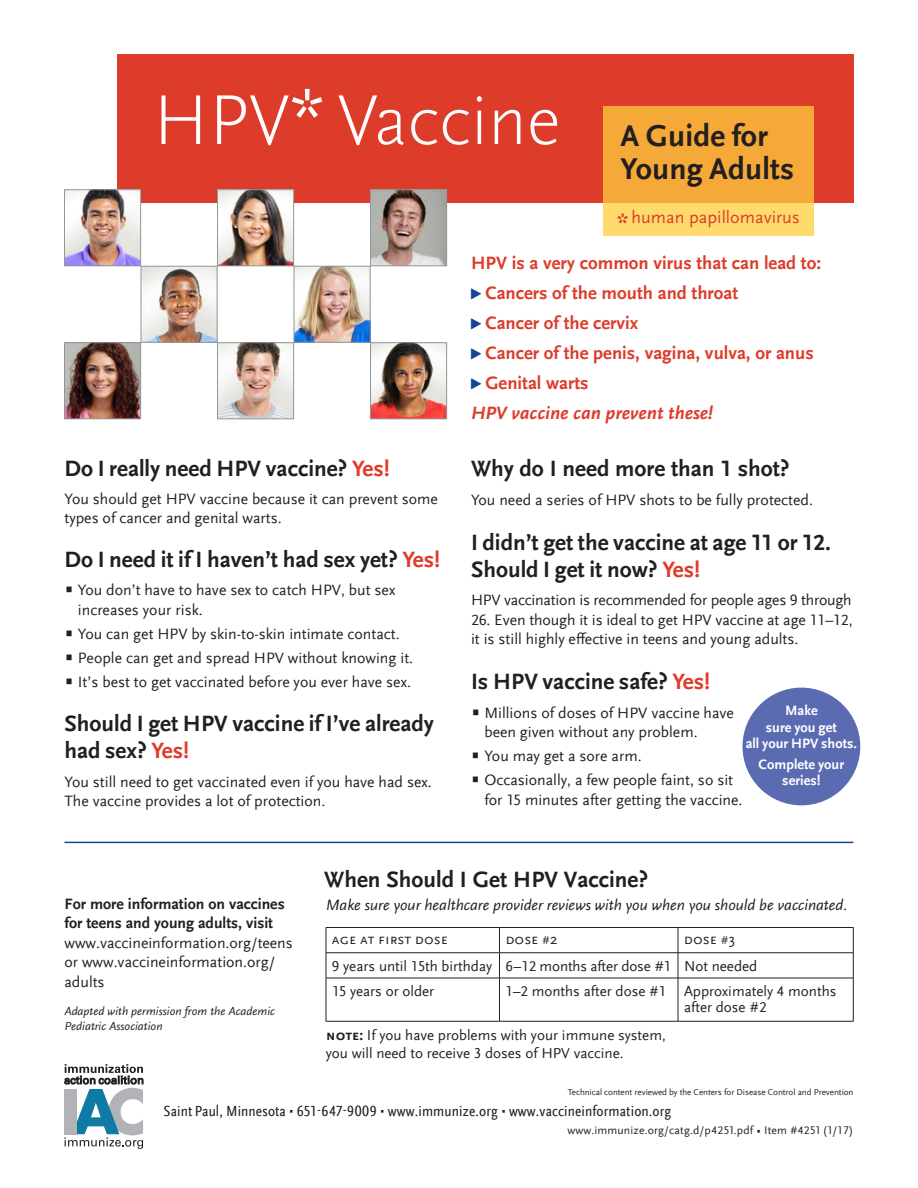
<style>
.page{position:relative;width:918px;height:1188px;background:#fff}
.page>*{position:absolute;margin:0;border:0;box-sizing:border-box;transform-origin:0 0}
.t1{font:300 73.5px "Scala Sans OT";color:#fff}
.t2{font:700 31.5px/33px "Scala Sans Offc";letter-spacing:.005em;color:#231f20}
.question{font:700 23.25px/27px "Scala Sans Offc";color:#231f20}
.t3{font:700 18.75px "Scala Sans Offc";color:#de3c2a}
.t4{font:italic 700 18.75px "Scala Sans Offc";color:#de3c2a}
.t5{font:18px "Scala Sans OT";color:#de3c2a}
.t6{font:15.75px/19.5px "Scala Sans Offc";color:#231f20}
.t7{font:italic 15.75px "Scala Sans Offc";color:#231f20}
.t8{font:700 15.75px/19.5px "Scala Sans Offc";color:#231f20}
.t9{font:condensed 15.3px "Scala Sans Offc";letter-spacing:.01em;color:#231f20}
.t10{font:15px/16.5px "Scala Sans Offc";color:#231f20}
.t11{font:15px "Scala Sans Sc Offc";color:#231f20}
.question-2{font:700 14.25px/16.5px "Scala Sans Offc";color:#fff;text-align:center}
.t12{font:italic 12px/15px "Scala Sans Offc";letter-spacing:.005em;color:#231f20}
.t13{font:11.7px "Scala Sans Offc";letter-spacing:.015em;color:#231f20}
.t14{font:9px "Scala Sans Offc";letter-spacing:-.005em;color:#231f20}
.s1{font-weight:400;font-size:67.5px}
.s2{color:#de3c2a}
.s3{font-size:22.5px;color:#de3c2a}
.s4{font-family:"Glypha LT Std"}
.s5{font-weight:700;font-size:22.5px}
.s6{font-size:12px}
.s7{font-family:"Scala Sans Sc Offc";font-weight:700}
.s8{font-family:"Glypha LT Std";font-stretch:normal;font-size:7.5px}
.s9{font-family:"Glypha LT Std";font-size:7.65px}
</style>
<div class="page">
<div style="left:117px;top:54px;width:737px;height:148px;background:#de3c2a"></div>
<svg style="left:603px;top:106px;width:211px;height:130px;background:#f7b545"></svg>
<div style="left:742px;top:688px;width:118px;height:117px;background:#5b6bb1;border-radius:50%"></div>
<hr style="left:64px;top:842px;width:790px;height:1px;background:#164499">
<svg style="left:64px;top:1064px;width:79px;height:85px"></svg>
<div style="left:65px;top:1089px;width:12px;height:45px;background:#b2b3b7"></div>
<img style="left:66px;top:192px;width:73px;height:72px">
<div style="left:64px;top:190px;width:77px;height:76px;border:1px solid #939598"></div>
<img style="left:66px;top:345px;width:73px;height:72px">
<div style="left:64px;top:343px;width:77px;height:76px;border:1px solid #939598"></div>
<img style="left:219px;top:192px;width:73px;height:72px">
<div style="left:217px;top:190px;width:77px;height:76px;border:1px solid #939598"></div>
<img style="left:219px;top:345px;width:73px;height:72px">
<div style="left:217px;top:343px;width:77px;height:76px;border:1px solid #939598"></div>
<img style="left:296px;top:268px;width:72px;height:73px">
<div style="left:294px;top:266px;width:76px;height:77px;border:1px solid #939598"></div>
<img style="left:372px;top:192px;width:73px;height:72px">
<div style="left:370px;top:190px;width:77px;height:76px;border:1px solid #939598"></div>
<img style="left:372px;top:345px;width:73px;height:72px">
<div style="left:370px;top:343px;width:77px;height:76px;border:1px solid #939598"></div>
<img style="left:143px;top:268px;width:72px;height:73px">
<div style="left:141px;top:266px;width:76px;height:77px;border:1px solid #939598"></div>
<hr style="left:326px;top:952px;width:174px;height:1px;background:#231f20">
<hr style="left:500px;top:952px;width:178px;height:1px;background:#231f20">
<svg style="left:499px;top:928px;width:1px;height:50px"></svg>
<hr style="left:678px;top:952px;width:176px;height:1px;background:#231f20">
<svg style="left:678px;top:928px;width:1px;height:50px"></svg>
<hr style="left:326px;top:978px;width:174px;height:1px;background:#231f20">
<hr style="left:500px;top:978px;width:178px;height:1px;background:#231f20">
<hr style="left:499px;top:978px;width:1px;height:43px;background:#231f20">
<hr style="left:678px;top:978px;width:176px;height:1px;background:#231f20">
<hr style="left:678px;top:978px;width:1px;height:43px;background:#231f20">
<hr style="left:326px;top:927px;width:174px;height:1px;background:#231f20">
<hr style="left:500px;top:927px;width:178px;height:1px;background:#231f20">
<hr style="left:678px;top:927px;width:176px;height:1px;background:#231f20">
<svg style="left:326px;top:928px;width:1px;height:50px"></svg>
<svg style="left:853px;top:928px;width:1px;height:50px"></svg>
<hr style="left:326px;top:978px;width:1px;height:43px;background:#231f20">
<hr style="left:853px;top:978px;width:1px;height:43px;background:#231f20">
<hr style="left:326px;top:1021px;width:174px;height:1px;background:#231f20">
<hr style="left:500px;top:1021px;width:178px;height:1px;background:#231f20">
<hr style="left:678px;top:1021px;width:176px;height:1px;background:#231f20">
<p class="t1" style="left:153px;top:81px;width:409px">HPV<span class="s1">*</span> Vaccine</p>
<p class="t2" style="left:620px;top:120px;width:175px">A Guide for<br>Young Adults</p>
<p class="question" style="left:64px;top:455px;width:327px">Do I really need HPV vaccine? <span class="s2">Yes</span><span class="s3">!</span></p>
<p class="t6" style="left:64px;top:489px;width:375px">You should get HPV vaccine because it can prevent some types of cancer and genital warts.</p>
<p class="question" style="left:64px;top:546px;width:377px">Do I need it if I haven’t had sex yet? <span class="s2">Yes</span><span class="s3">!</span></p>
<p class="t6" style="left:78px;top:581px;width:319px;text-indent:-13px"><span class="s4">•</span> You don’t have to have sex to catch HPV, but sex increases your risk.</p>
<p class="t6" style="left:64px;top:624px;width:337px"><span class="s4">•</span> You can get HPV by skin-to-skin intimate contact.</p>
<p class="t6" style="left:64px;top:648px;width:350px"><span class="s4">•</span> People can get and spread HPV without knowing it.</p>
<p class="t6" style="left:64px;top:672px;width:348px"><span class="s4">•</span> It’s best to get vaccinated before you ever have sex.</p>
<p class="question" style="left:64px;top:711px;width:371px">Should I get HPV vaccine if I’ve already had sex? <span class="s2">Yes</span><span class="s3">!</span></p>
<p class="t6" style="left:64px;top:772px;width:369px">You still need to get vaccinated even if you have had sex.<br>The vaccine provides a lot of protection.</p>
<p class="t5" style="left:617px;top:208px;width:184px"><span class="s5">*</span> human papillomavirus</p>
<p class="t3" style="left:471px;top:253px;width:352px">HPV is a very common virus that can lead to:</p>
<p class="t3" style="left:485px;top:283px;width:254px">Cancers of the mouth and throat</p>
<p class="t3" style="left:485px;top:313px;width:155px">Cancer of the cervix</p>
<p class="t3" style="left:485px;top:343px;width:330px">Cancer of the penis, vagina, vulva, or anus</p>
<p class="t3" style="left:485px;top:373px;width:105px">Genital warts</p>
<p class="t4" style="left:471px;top:403px;width:244px">HPV vaccine can prevent these!</p>
<p class="question" style="left:471px;top:455px;width:320px">Why do I need more than 1 shot?</p>
<p class="t6" style="left:471px;top:490px;width:343px">You need a series of HPV shots to be fully protected.</p>
<p class="question" style="left:471px;top:529px;width:362px">I didn’t get the vaccine at age 11 or 12.<br>Should I get it now? <span class="s2">Yes</span><span class="s3">!</span></p>
<p class="t6" style="left:471px;top:591px;width:382px">HPV vaccination is recommended for people ages 9 through</p>
<p class="t6" style="left:471px;top:610px;width:383px">26. Even though it is ideal to get HPV vaccine at age 11–12, it is still highly effective in teens and young adults.</p>
<p class="question" style="left:471px;top:668px;width:241px">Is HPV vaccine safe? <span class="s2">Yes</span><span class="s3">!</span></p>
<p class="t6" style="left:484px;top:703px;width:251px;text-indent:-13px"><span class="s4">•</span> Millions of doses of HPV vaccine have been given without any problem.</p>
<p class="t6" style="left:471px;top:747px;width:172px"><span class="s4">•</span> You may get a sore arm.</p>
<p class="t6" style="left:484px;top:771px;width:260px;text-indent:-13px"><span class="s4">•</span> Occasionally, a few people faint, so sit for 15 minutes after getting the vaccine.</p>
<p class="question-2" style="left:746px;top:702px;width:113px">Make<br>sure you get<br>all your HPV shots.</p>
<p class="question-2" style="left:759px;top:756px;width:87px">Complete your series!</p>
<p class="t8" style="left:64px;top:894px;width:222px">For more information on vaccines for teens and young adults, visit</p>
<p class="t6" style="left:64px;top:933px;width:230px">www.vaccineinformation.org/teens or www.vaccineinformation.org/ adults</p>
<p class="t12" style="left:64px;top:1004px;width:212px">Adapted with permission from the Academic<br>Pediatric Association</p>
<p class="question" style="left:324px;top:866px;width:325px">When Should I Get HPV Vaccine?</p>
<p class="t7" style="left:326px;top:896px;width:523px">Make sure your healthcare provider reviews with you when you should be vaccinated.</p>
<p class="t11" style="left:332px;top:931px;width:117px">age at first dose</p>
<p class="t11" style="left:506px;top:931px;width:53px">dose <span class="s6">#</span>2</p>
<p class="t11" style="left:684px;top:931px;width:52px">dose <span class="s6">#</span>3</p>
<p class="t10" style="left:332px;top:958px;width:162px">9 years until 15th birthday</p>
<p class="t10" style="left:506px;top:958px;width:167px">6–12 months after dose #1</p>
<p class="t10" style="left:684px;top:958px;width:75px">Not needed</p>
<p class="t10" style="left:332px;top:983px;width:104px">15 years or older</p>
<p class="t10" style="left:506px;top:983px;width:162px">1–2 months after dose #1</p>
<p class="t10" style="left:684px;top:983px;width:154px">Approximately 4 months after dose #2</p>
<p class="t10" style="left:326px;top:1027px;width:341px;line-height:18px"><span class="s7">note:</span> If you have problems with your immune system, you will need to receive 3 doses of HPV vaccine.</p>
<p class="t14" style="left:568px;top:1088px;width:287px">Technical content reviewed by the Centers for Disease Control and Prevention</p>
<p class="t9" style="left:164px;top:1102px;width:509px">Saint Paul, Minnesota <span class="s8">•</span> 651-647-9009 <span class="s8">•</span> www.immunize.org <span class="s8">•</span> www.vaccineinformation.org</p>
<p class="t13" style="left:568px;top:1124px;width:287px">www.immunize.org/catg.d/p4251.pdf <span class="s9">•</span> Item #4251 (1/17)</p>
</div>
